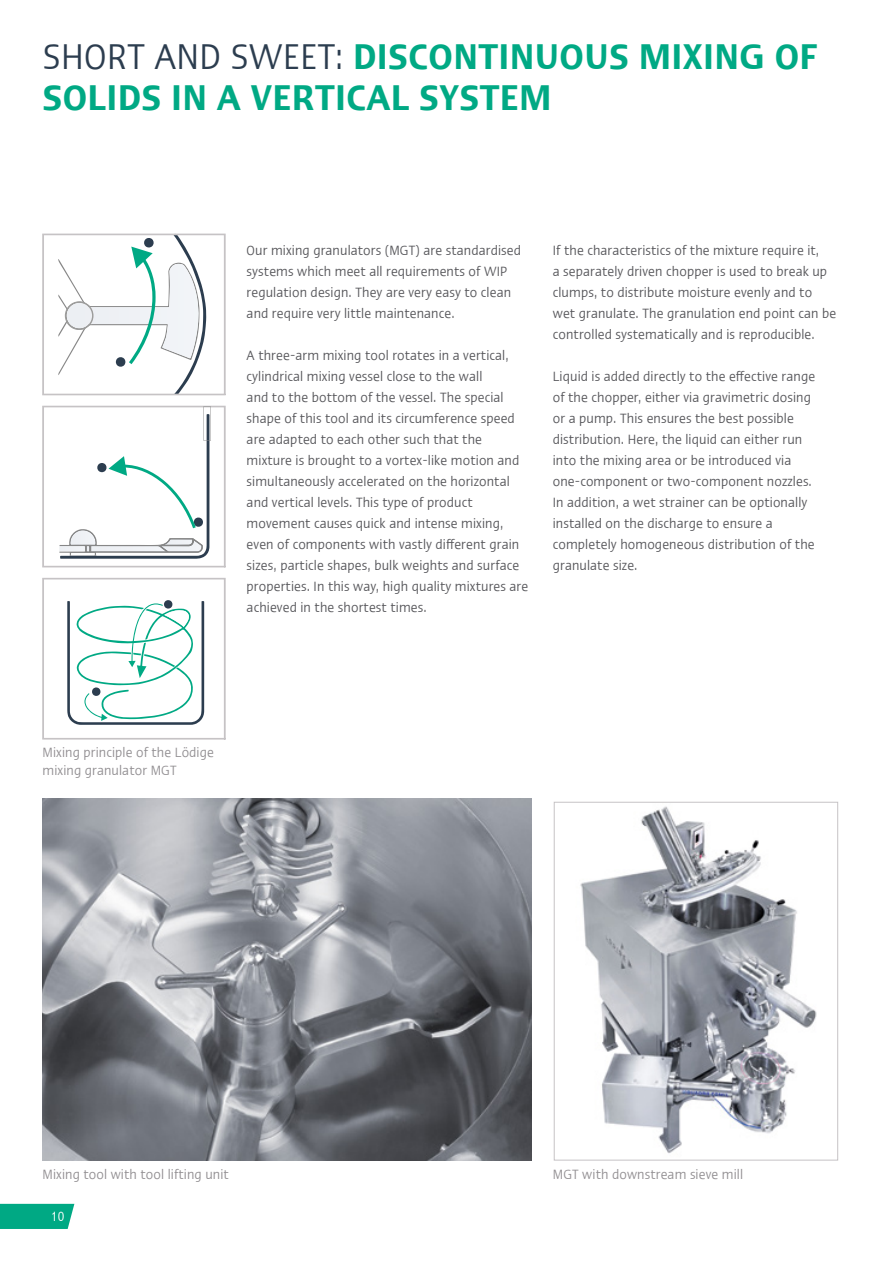
<style>
.page{position:relative;width:893px;height:1263px;background:#fff}
.page>*{position:absolute;margin:0;border:0;box-sizing:border-box;transform-origin:0 0}
.t1{font:600 condensed 36px/40.5px "Ergo Com";letter-spacing:.01em;color:#00a984}
.t2{font:condensed 13.5px/21px "Ergo Com";letter-spacing:.01em;color:#58585c}
.t3{font:condensed 13.5px/18px "Ergo Com";letter-spacing:.01em;color:#939093}
.t4{font:condensed 13.5px "Ergo Com";color:#fff}
.s1{font-weight:400;color:#2c3d4f}
</style>
<div class="page">
<svg style="left:42px;top:234px;width:184px;height:161px"></svg>
<svg style="left:42px;top:578px;width:184px;height:161px"></svg>
<svg style="left:42px;top:406px;width:184px;height:161px"></svg>
<div style="left:0;top:1204px;width:74px;height:25px;background:#00a984"></div>
<img style="left:43px;top:799px;width:488px;height:361px">
<img style="left:580px;top:806px;width:237px;height:348px">
<div style="left:554px;top:802px;width:284px;height:358px;border:1px solid #c6c3c5"></div>
<h1 class="t1" style="left:43px;top:33px;width:776px"><span class="s1">SHORT AND SWEET:</span> DISCONTINUOUS MIXING OF<br>SOLIDS IN A VERTICAL SYSTEM</h1>
<p class="t2" style="left:247px;top:239px;width:276px">Our mixing granulators (MGT) are standardised systems which meet all requirements of WIP regulation design. They are very easy to clean and require very little maintenance.</p>
<p class="t2" style="left:247px;top:344px;width:283px">A three-arm mixing tool rotates in a vertical, cylindrical mixing vessel close to the wall<br>and to the bottom of the vessel. The special shape of this tool and its circumference speed are adapted to each other such that the mixture is brought to a vortex-like motion and simultaneously accelerated on the horizontal and vertical levels. This type of product movement causes quick and intense mixing, even of components with vastly different grain sizes, particle shapes, bulk weights and surface properties. In this way, high quality mixtures are achieved in the shortest times.</p>
<p class="t2" style="left:553px;top:239px;width:285px">If the characteristics of the mixture require it,<br>a separately driven chopper is used to break up clumps, to distribute moisture evenly and to wet granulate. The granulation end point can be controlled systematically and is reproducible.</p>
<p class="t2" style="left:553px;top:365px;width:264px">Liquid is added directly to the effective range of the chopper, either via gravimetric dosing or a pump. This ensures the best possible distribution. Here, the liquid can either run into the mixing area or be introduced via one-component or two-component nozzles.<br>In addition, a wet strainer can be optionally installed on the discharge to ensure a completely homogeneous distribution of the granulate size.</p>
<p class="t3" style="left:43px;top:743px;width:173px">Mixing principle of the Lödige mixing granulator MGT</p>
<p class="t3" style="left:43px;top:1164px;width:188px">Mixing tool with tool lifting unit</p>
<p class="t3" style="left:553px;top:1164px;width:192px">MGT with downstream sieve mill</p>
<p class="t4" style="left:51px;top:1207px;width:15px">10</p>
</div>
